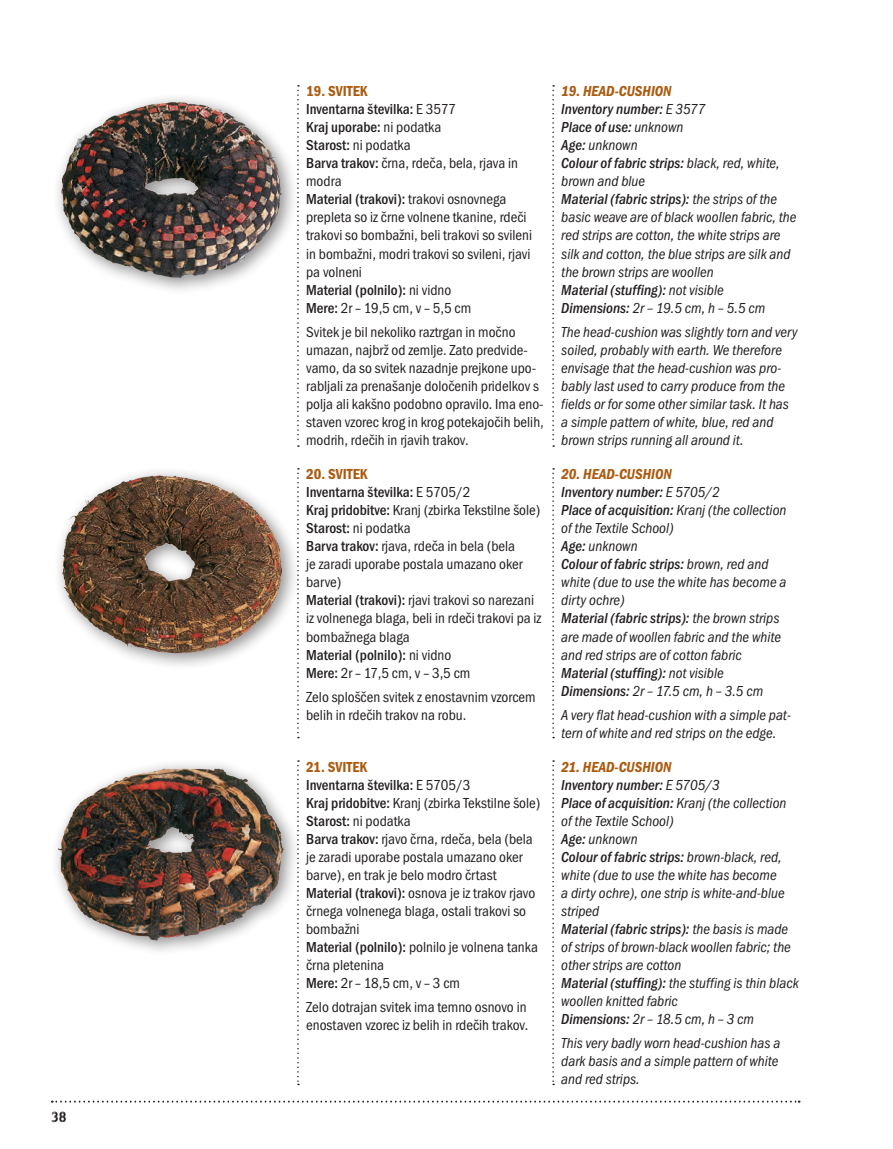
<style>
.page{position:relative;width:893px;height:1149px;background:#fff}
.page>*{position:absolute;margin:0;border:0;box-sizing:border-box;transform-origin:0 0}
.t1{font:italic condensed 15px/18px "Franklin Got Itc TEE";color:#231f20}
.t2{font:condensed 15px/18px "Franklin Got Itc TEE";color:#231f20}
.t3{font:15px "SS Rotis Serif";color:#231f20}
.s1{font-weight:600;color:#ac5a0e}
.s2{font-weight:500}
</style>
<div class="page">
<svg style="left:52px;top:1100px;width:748px;height:2px"></svg>
<div style="left:52px;top:92px;width:247px;height:203px;background:#231f20;opacity:.5"></div>
<img style="left:86px;top:102px;width:86px;height:33px">
<div style="left:53px;top:466px;width:247px;height:205px;background:#231f20;opacity:.5"></div>
<img style="left:68px;top:475px;width:91px;height:49px">
<div style="left:50px;top:758px;width:251px;height:200px;background:#231f20;opacity:.5"></div>
<img style="left:89px;top:768px;width:93px;height:28px">
<svg style="left:552px;top:85px;width:2px;height:361px"></svg>
<svg style="left:297px;top:85px;width:2px;height:361px"></svg>
<svg style="left:552px;top:468px;width:2px;height:270px"></svg>
<svg style="left:297px;top:468px;width:2px;height:270px"></svg>
<svg style="left:552px;top:760px;width:2px;height:324px"></svg>
<svg style="left:297px;top:760px;width:2px;height:324px"></svg>
<p class="t3" style="left:51px;top:1107px;width:17px">38</p>
<p class="t2" style="left:306px;top:82px;width:228px"><span class="s1">19. SVITEK<br></span><span class="s2">Inventarna številka:</span> E 3577<br><span class="s2">Kraj uporabe:</span> ni podatka<br><span class="s2">Starost:</span> ni podatka<br><span class="s2">Barva trakov:</span> črna, rdeča, bela, rjava in modra<br><span class="s2">Material (trakovi):</span> trakovi osnovnega prepleta so iz črne volnene tkanine, rdeči trakovi so bombažni, beli trakovi so svileni in bombažni, modri trakovi so svileni, rjavi pa volneni<br><span class="s2">Material (polnilo):</span> ni vidno<br><span class="s2">Mere:</span> 2r – 19,5 cm, v – 5,5 cm</p>
<p class="t2" style="left:306px;top:323px;width:239px">Svitek je bil nekoliko raztrgan in močno umazan, najbrž od zemlje. Zato predvide&shy;vamo, da so svitek nazadnje prejkone upo&shy;rabljali za prenašanje določenih pridelkov s polja ali kakšno podobno opravilo. Ima eno&shy;staven vzorec krog in krog potekajočih belih, modrih, rdečih in rjavih trakov.</p>
<p class="t2" style="left:306px;top:465px;width:237px"><span class="s1">20. SVITEK<br></span><span class="s2">Inventarna številka:</span> E 5705/2<br><span class="s2">Kraj pridobitve:</span> Kranj (zbirka Tekstilne šole)<br><span class="s2">Starost:</span> ni podatka<br><span class="s2">Barva trakov:</span> rjava, rdeča in bela (bela<br>je zaradi uporabe postala umazano oker barve)<br><span class="s2">Material (trakovi):</span> rjavi trakovi so narezani iz volnenega blaga, beli in rdeči trakovi pa iz bombažnega blaga<br><span class="s2">Material (polnilo):</span> ni vidno<br><span class="s2">Mere:</span> 2r – 17,5 cm, v – 3,5 cm</p>
<p class="t2" style="left:306px;top:688px;width:231px">Zelo sploščen svitek z enostavnim vzorcem belih in rdečih trakov na robu.</p>
<p class="t2" style="left:306px;top:757px;width:236px"><span class="s1">21. SVITEK<br></span><span class="s2">Inventarna številka:</span> E 5705/3<br><span class="s2">Kraj pridobitve:</span> Kranj (zbirka Tekstilne šole)<br><span class="s2">Starost:</span> ni podatka<br><span class="s2">Barva trakov:</span> rjavo črna, rdeča, bela (bela je zaradi uporabe postala umazano oker barve), en trak je belo modro črtast<br><span class="s2">Material (trakovi):</span> osnova je iz trakov rjavo črnega volnenega blaga, ostali trakovi so bombažni<br><span class="s2">Material (polnilo):</span> polnilo je volnena tanka črna pletenina<br><span class="s2">Mere:</span> 2r – 18,5 cm, v – 3 cm</p>
<p class="t2" style="left:306px;top:997px;width:224px">Zelo dotrajan svitek ima temno osnovo in enostaven vzorec iz belih in rdečih trakov.</p>
<p class="t1" style="left:561px;top:83px;width:237px"><span class="s1">19. HEAD-CUSHION<br></span><span class="s2">Inventory number:</span> E 3577<br><span class="s2">Place of use:</span> unknown<br><span class="s2">Age:</span> unknown<br><span class="s2">Colour of fabric strips:</span> black, red, white, brown and blue<br><span class="s2">Material (fabric strips):</span> the strips of the basic weave are of black woollen fabric, the red strips are cotton, the white strips are silk and cotton, the blue strips are silk and the brown strips are woollen<br><span class="s2">Material (stuffing):</span> not visible<br><span class="s2">Dimensions:</span> 2r – 19.5 cm, h – 5.5 cm</p>
<p class="t1" style="left:561px;top:323px;width:238px">The head-cushion was slightly torn and very soiled, probably with earth. We therefore envisage that the head-cushion was pro&shy;bably last used to carry produce from the fields or for some other similar task. It has a simple pattern of white, blue, red and brown strips running all around it.</p>
<p class="t1" style="left:561px;top:465px;width:227px"><span class="s1">20. HEAD-CUSHION<br></span><span class="s2">Inventory number:</span> E 5705/2<br><span class="s2">Place of acquisition:</span> Kranj (the collection of the Textile School)<br><span class="s2">Age:</span> unknown<br><span class="s2">Colour of fabric strips:</span> brown, red and white (due to use the white has become a dirty ochre)<br><span class="s2">Material (fabric strips):</span> the brown strips are made of woollen fabric and the white and red strips are of cotton fabric<br><span class="s2">Material (stuffing):</span> not visible<br><span class="s2">Dimensions:</span> 2r – 17.5 cm, h – 3.5 cm</p>
<p class="t1" style="left:561px;top:706px;width:231px">A very flat head-cushion with a simple pat&shy;tern of white and red strips on the edge.</p>
<p class="t1" style="left:561px;top:757px;width:239px"><span class="s1">21. HEAD-CUSHION<br></span><span class="s2">Inventory number:</span> E 5705/3<br><span class="s2">Place of acquisition:</span> Kranj (the collection of the Textile School)<br><span class="s2">Age:</span> unknown<br><span class="s2">Colour of fabric strips:</span> brown-black, red, white (due to use the white has become<br>a dirty ochre), one strip is white-and-blue striped<br><span class="s2">Material (fabric strips):</span> the basis is made of strips of brown-black woollen fabric; the other strips are cotton<br><span class="s2">Material (stuffing):</span> the stuffing is thin black woollen knitted fabric<br><span class="s2">Dimensions:</span> 2r – 18.5 cm, h – 3 cm</p>
<p class="t1" style="left:561px;top:1034px;width:220px;text-align:justify">This very badly worn head-cushion has a dark basis and a simple pattern of white and red strips.</p>
</div>
